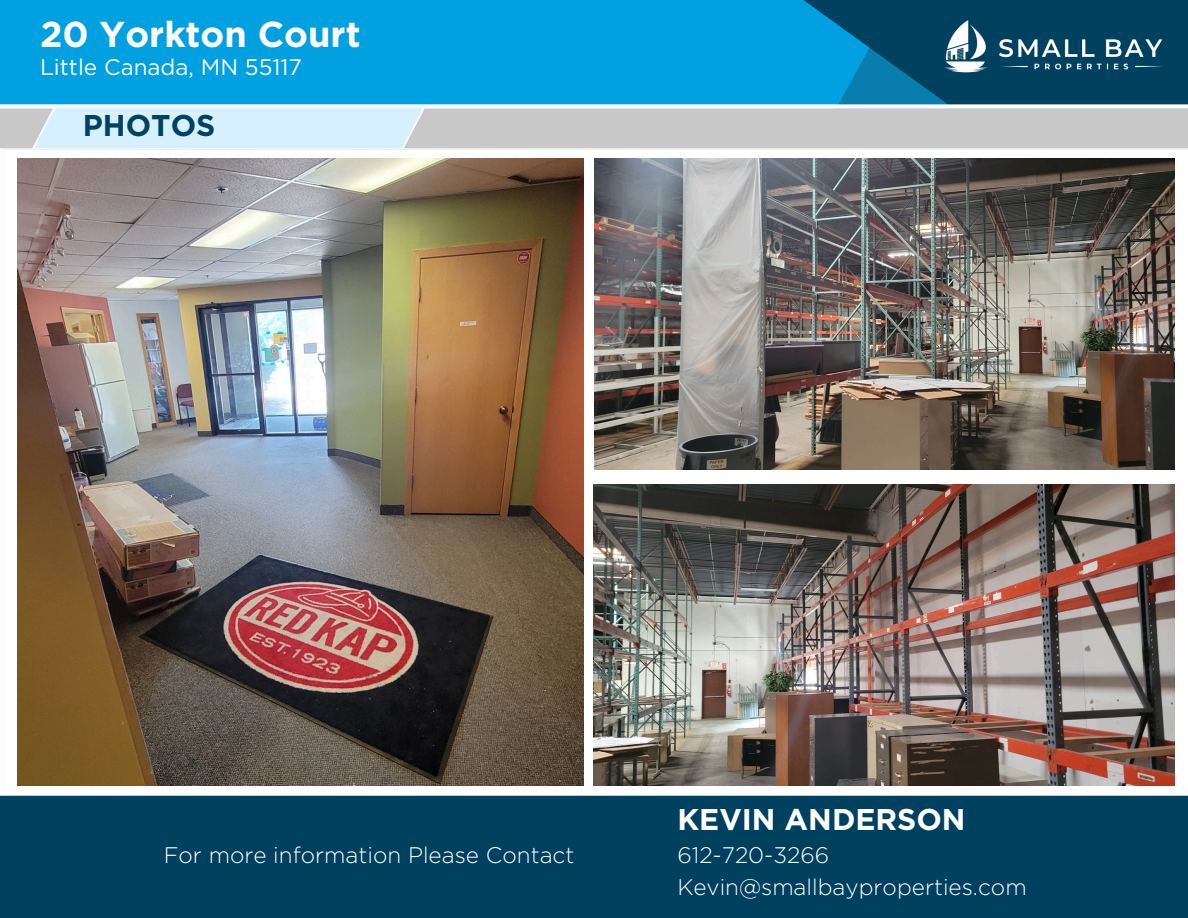
<style>
.page{position:relative;width:1188px;height:918px;background:#fff}
.page>*{position:absolute;margin:0;border:0;box-sizing:border-box;transform-origin:0 0}
.t1{font:700 36px "Gotham";color:#fff}
.t2{font:700 30px "Gotham";color:#fff}
.t3{font:700 30px "Gotham";color:#004360}
.t4{font:300 22.5px/31.5px "Gotham";color:#fff}
.t5{font:22.5px "Gotham";color:#fff}
</style>
<div class="page">
<img style="left:0;top:0;width:1188px;height:918px">
<svg style="left:584px;top:307px;width:145px;height:311px"></svg>
<img style="left:594px;top:485px;width:580px;height:300px">
<img style="left:594px;top:159px;width:580px;height:310px">
<img style="left:18px;top:159px;width:566px;height:626px">
<p class="t1" style="left:40px;top:12px;width:322px">20 Yorkton Court</p>
<p class="t5" style="left:40px;top:54px;width:263px">Little Canada, MN 55117</p>
<p class="t3" style="left:83px;top:107px;width:134px">PHOTOS</p>
<p class="t2" style="left:677px;top:801px;width:290px">KEVIN ANDERSON</p>
<p class="t4" style="left:164px;top:839px;width:412px">For more information Please Contact</p>
<h2 class="t4" style="left:677px;top:839px;width:351px">612-720-3266<br>Kevin@smallbayproperties.com</h2>
</div>
